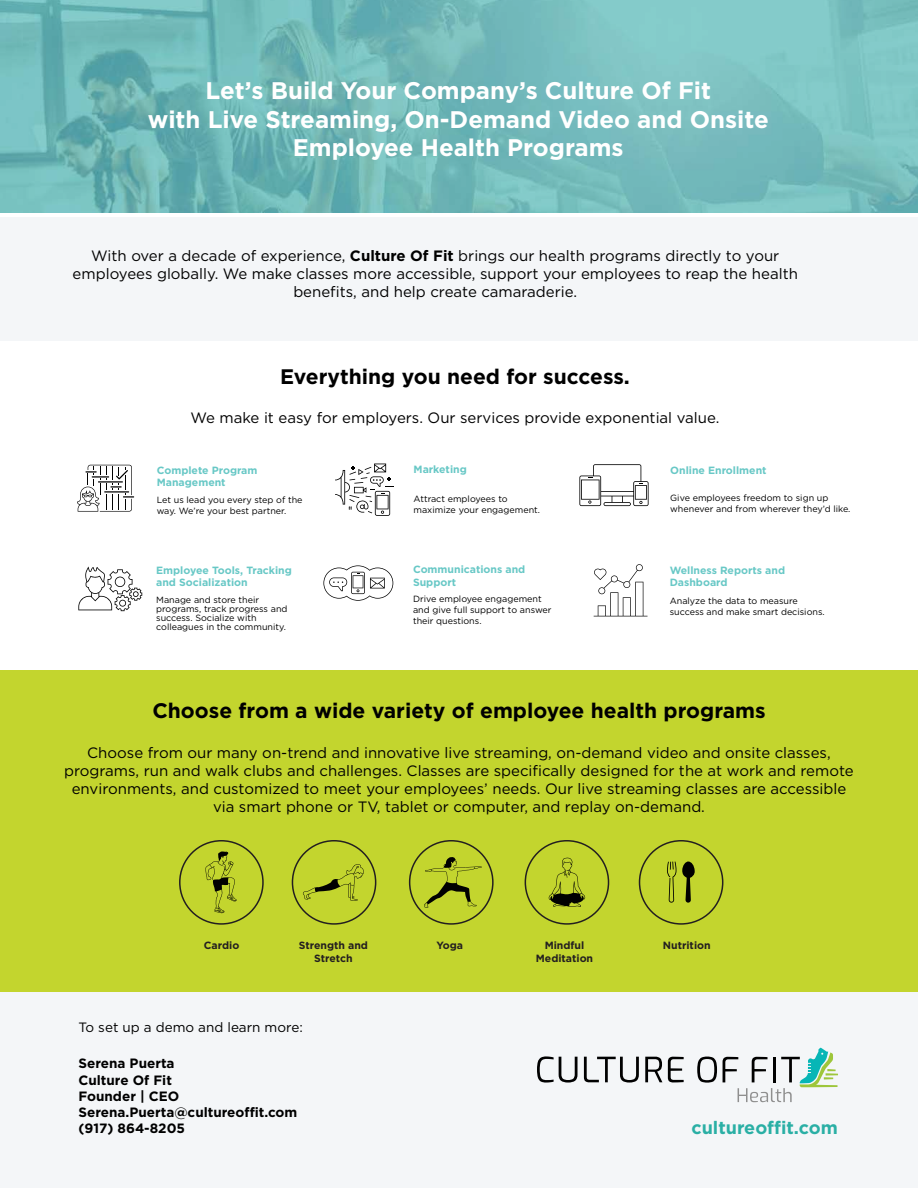
<style>
.page{position:relative;width:918px;height:1188px;background:#fff}
.page>*{position:absolute;margin:0;border:0;box-sizing:border-box;transform-origin:0 0}
.t1{font:700 24px/28.8px "Gotham";color:#fff;text-align:center}
.t2{font:700 21px "Gotham";color:#000}
.t3{font:700 18px "Gotham";color:#2aafa5}
.t4{font:15px/18px "Gotham";color:#000;text-align:center}
.t5{font:700 13.5px/16.2px "Gotham";color:#000}
.t6{font:13.5px "Gotham";color:#000}
.t7{font:700 10.5px/12.6px "Gotham";color:#68c8c6}
.t8{font:700 10.5px/12.6px "Gotham";color:#231f20;text-align:center}
.t9{font:9px/10.8px "Gotham";color:#000}
.s1{font-weight:700}
</style>
<div class="page">
<div style="left:0;top:992px;width:918px;height:196px;background:#f4f6f8"></div>
<svg style="left:537px;top:1056px;width:41px;height:27px"></svg>
<svg style="left:584px;top:1057px;width:55px;height:26px"></svg>
<svg style="left:645px;top:1057px;width:17px;height:25px"></svg>
<svg style="left:668px;top:1057px;width:16px;height:26px"></svg>
<svg style="left:697px;top:1056px;width:20px;height:27px"></svg>
<svg style="left:723px;top:1048px;width:115px;height:54px"></svg>
<div style="left:0;top:217px;width:918px;height:123px;background:#f4f6f8"></div>
<div style="left:0;top:670px;width:918px;height:322px;background:#c3d52e"></div>
<svg style="left:579px;top:464px;width:70px;height:42px"></svg>
<svg style="left:594px;top:564px;width:54px;height:52px"></svg>
<svg style="left:323px;top:565px;width:70px;height:36px"></svg>
<svg style="left:78px;top:566px;width:64px;height:45px"></svg>
<svg style="left:335px;top:464px;width:59px;height:52px"></svg>
<svg style="left:77px;top:465px;width:57px;height:47px"></svg>
<svg style="left:0;top:0;width:918px;height:212px;background:#73bbbb"></svg>
<div style="left:179px;top:840px;width:85px;height:85px;border:2px solid #231f20;border-radius:50%"></div>
<div style="left:292px;top:840px;width:84px;height:85px;border:2px solid #231f20;border-radius:50%"></div>
<div style="left:409px;top:840px;width:85px;height:85px;border:2px solid #231f20;border-radius:50%"></div>
<div style="left:525px;top:840px;width:84px;height:85px;border:2px solid #231f20;border-radius:50%"></div>
<div style="left:639px;top:840px;width:84px;height:85px;border:2px solid #231f20;border-radius:50%"></div>
<svg style="left:303px;top:864px;width:61px;height:37px"></svg>
<svg style="left:205px;top:851px;width:32px;height:62px"></svg>
<svg style="left:549px;top:857px;width:36px;height:50px"></svg>
<svg style="left:424px;top:857px;width:58px;height:51px"></svg>
<svg style="left:667px;top:861px;width:28px;height:42px"></svg>
<h1 class="t1" style="left:148px;top:75px;width:623px">Let’s Build Your Company’s Culture Of Fit<br>with Live Streaming, On-Demand Video and Onsite<br>Employee Health Programs</h1>
<p class="t4" style="left:73px;top:247px;width:727px">With over a decade of experience, <span class="s1">Culture Of Fit</span> brings our health programs directly to your employees globally. We make classes more accessible, support your employees to reap the health benefits, and help create camaraderie.</p>
<h2 class="t2" style="left:280px;top:364px;width:351px">Everything you need for success.</h2>
<p class="t4" style="left:191px;top:408px;width:530px">We make it easy for employers. Our services provide exponential value.</p>
<p class="t7" style="left:157px;top:463px;width:102px">Complete Program<br>Management</p>
<p class="t9" style="left:157px;top:494px;width:147px">Let us lead you every step of the way. We’re your best partner.</p>
<p class="t7" style="left:156px;top:563px;width:137px">Employee Tools, Tracking and Socialization</p>
<p class="t9" style="left:156px;top:595px;width:133px;line-height:9px">Manage and store their programs, track progress and success. Socialize with colleagues in the community.</p>
<p class="t7" style="left:414px;top:463px;width:55px">Marketing</p>
<p class="t9" style="left:414px;top:494px;width:128px">Attract employees to maximize your engagement.</p>
<p class="t7" style="left:413px;top:563px;width:114px">Communications and<br>Support</p>
<p class="t9" style="left:413px;top:594px;width:140px">Drive employee engagement and give full support to answer their questions.</p>
<p class="t7" style="left:670px;top:464px;width:98px">Online Enrollment</p>
<p class="t9" style="left:670px;top:493px;width:182px">Give employees freedom to sign up whenever and from wherever they’d like.</p>
<p class="t7" style="left:670px;top:563px;width:117px">Wellness Reports and<br>Dashboard</p>
<p class="t9" style="left:670px;top:596px;width:156px">Analyze the data to measure success and make smart decisions.</p>
<h2 class="t2" style="left:152px;top:699px;width:615px">Choose from a wide variety of employee health programs</h2>
<p class="t4" style="left:64px;top:744px;width:791px">Choose from our many on-trend and innovative live streaming, on-demand video and onsite classes, programs, run and walk clubs and challenges. Classes are specifically designed for the at work and remote environments, and customized to meet your employees’ needs. Our live streaming classes are accessible via smart phone or TV, tablet or computer, and replay on-demand.</p>
<p class="t8" style="left:204px;top:939px;width:37px">Cardio</p>
<p class="t8" style="left:299px;top:939px;width:71px">Strength and<br>Stretch</p>
<p class="t8" style="left:436px;top:939px;width:28px">Yoga</p>
<p class="t8" style="left:536px;top:939px;width:59px">Mindful<br>Meditation</p>
<p class="t8" style="left:663px;top:939px;width:49px">Nutrition</p>
<p class="t6" style="left:79px;top:1019px;width:226px">To set up a demo and learn more:</p>
<p class="t5" style="left:79px;top:1055px;width:220px">Serena Puerta<br>Culture Of Fit<br>Founder | CEO<br>Serena.Puerta@cultureoffit.com (917) 864-8205</p>
<p class="t3" style="left:691px;top:1117px;width:148px">cultureoffit.com</p>
</div>
